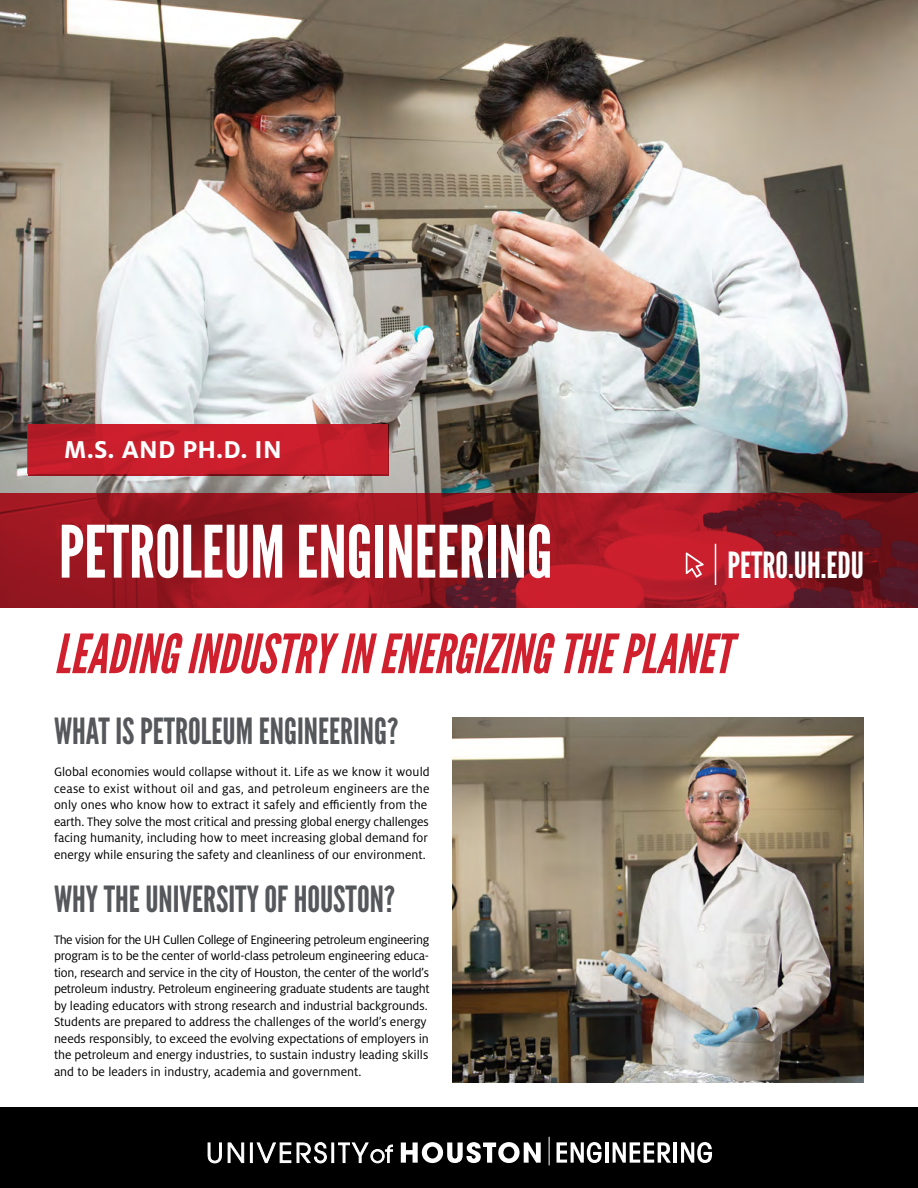
<style>
.page{position:relative;width:918px;height:1188px;background:#fff}
.page>*{position:absolute;margin:0;border:0;box-sizing:border-box;transform-origin:0 0}
.t1{font:72px "League Gothic";color:#fff}
.t2{font:italic 54px "League Gothic";color:#d0202e}
.t3{font:36px "League Gothic";color:#55575a}
.t4{font:36px "League Gothic";color:#fff}
.t5{font:700 27px "Milo OT";letter-spacing:.01em;color:#fff}
.t6{font:13.5px/16.5px "Milo OT";letter-spacing:-.005em;color:#000}
</style>
<div class="page">
<div style="left:0;top:1107px;width:918px;height:81px;background:#000"></div>
<svg style="left:557px;top:1142px;width:45px;height:21px"></svg>
<hr style="left:605px;top:1142px;width:4px;height:21px;background:#fff">
<svg style="left:613px;top:1142px;width:58px;height:21px"></svg>
<hr style="left:673px;top:1142px;width:4px;height:21px;background:#fff">
<svg style="left:681px;top:1142px;width:31px;height:21px"></svg>
<svg style="left:549px;top:1137px;width:1px;height:28px"></svg>
<svg style="left:208px;top:1142px;width:14px;height:21px"></svg>
<svg style="left:228px;top:1142px;width:16px;height:21px"></svg>
<div style="left:250px;top:1143px;width:3px;height:20px;border:1px solid #fff"></div>
<svg style="left:257px;top:1142px;width:70px;height:21px"></svg>
<div style="left:332px;top:1143px;width:2px;height:20px;border:1px solid #fff"></div>
<svg style="left:338px;top:1142px;width:55px;height:21px"></svg>
<svg style="left:401px;top:1142px;width:140px;height:21px"></svg>
<img style="left:0;top:0;width:918px;height:493px">
<img style="left:452px;top:718px;width:412px;height:364px">
<svg style="left:0;top:493px;width:918px;height:114px;background:#951722"></svg>
<svg style="left:28px;top:474px;width:360px;height:2px"></svg>
<div style="left:28px;top:424px;width:360px;height:50px;background:#d0202e"></div>
<svg style="left:686px;top:552px;width:18px;height:26px"></svg>
<hr style="left:715px;top:544px;width:1px;height:41px;background:#fff">
<h3 class="t5" style="left:64px;top:434px;width:219px">M.S. AND PH.D. IN</h3>
<h1 class="t1" style="left:59px;top:509px;width:495px">PETROLEUM ENGINEERING</h1>
<h3 class="t4" style="left:727px;top:543px;width:138px">PETRO.UH.EDU</h3>
<h2 class="t2" style="left:54px;top:622px;width:678px">LEADING INDUSTRY IN ENERGIZING THE PLANET</h2>
<h3 class="t3" style="left:54px;top:710px;width:346px">WHAT IS PETROLEUM ENGINEERING?</h3>
<p class="t6" style="left:54px;top:764px;width:377px">Global economies would collapse without it. Life as we know it would cease to exist without oil and gas, and petroleum engineers are the only ones who know how to extract it safely and efficiently from the earth. They solve the most critical and pressing global energy challenges facing humanity, including how to meet increasing global demand for energy while ensuring the safety and cleanliness of our environment.</p>
<h3 class="t3" style="left:54px;top:878px;width:343px">WHY THE UNIVERSITY OF HOUSTON?</h3>
<p class="t6" style="left:54px;top:932px;width:377px">The vision for the UH Cullen College of Engineering petroleum engineering program is to be the center of world-class petroleum engineering educa&shy;tion, research and service in the city of Houston, the center of the world’s petroleum industry. Petroleum engineering graduate students are taught by leading educators with strong research and industrial backgrounds.<br>Students are prepared to address the challenges of the world’s energy needs responsibly, to exceed the evolving expectations of employers in the petroleum and energy industries, to sustain industry leading skills and to be leaders in industry, academia and government.</p>
</div>
